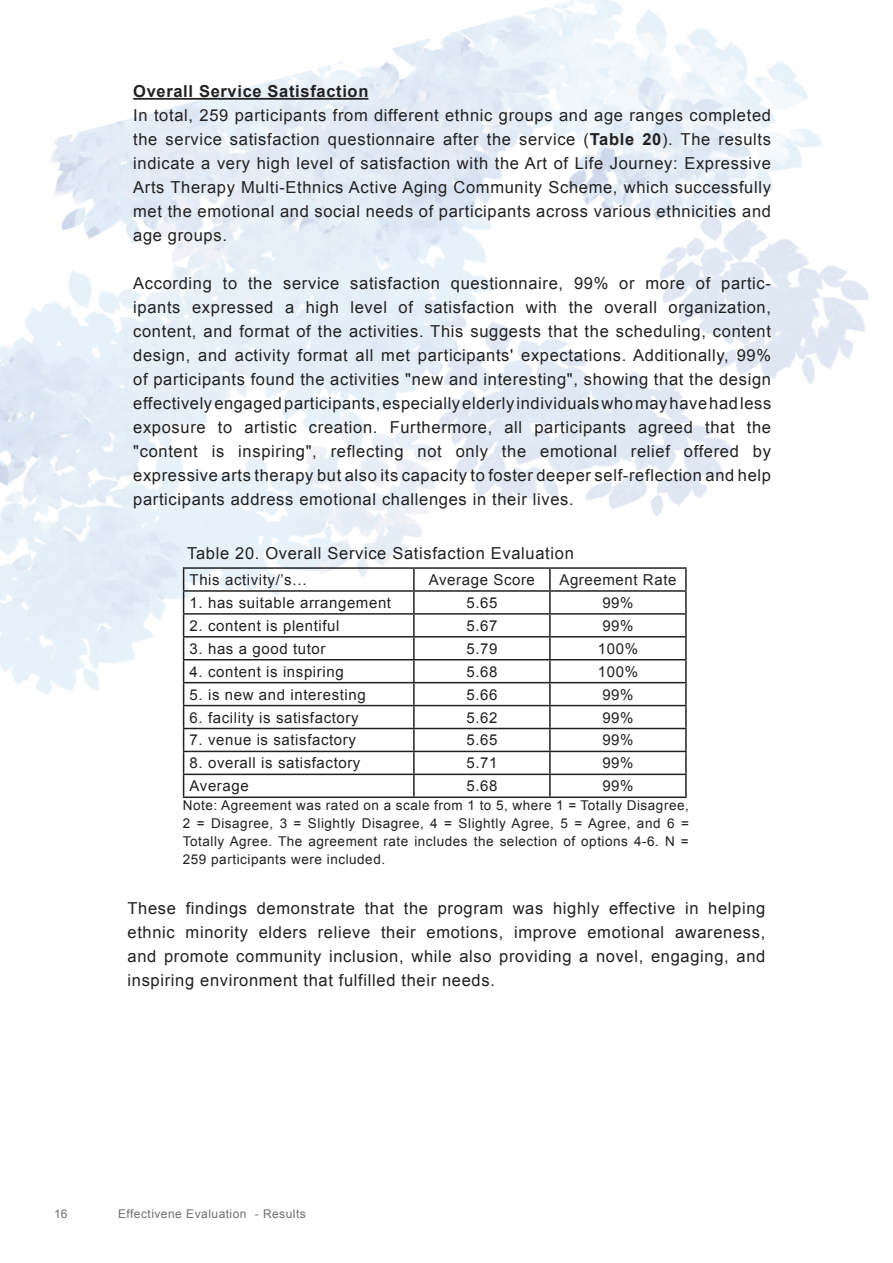
<style>
.page{position:relative;width:893px;height:1263px;background:#fff}
.page>*{position:absolute;margin:0;border:0;box-sizing:border-box;transform-origin:0 0}
.t1{font:16.5px/24px "Arial";letter-spacing:.04em;color:#222121;text-align:justify}
.t2{font:700 16.5px "Arial";letter-spacing:.04em;color:#222121}
.t3{font:15px "Arial";letter-spacing:.04em;color:#222121}
.t4{font:13.5px/18px "Arial";letter-spacing:.04em;color:#222121;text-align:justify}
.t5{font:12px "Arial";letter-spacing:.04em;color:#6e7072}
.s1{font-weight:700}
</style>
<div class="page">
<img style="left:0;top:0;width:869px;height:798px">
<hr style="left:133px;top:98px;width:235px;height:2px;background:#222121">
<hr style="left:183px;top:567px;width:231px;height:2px;background:#222121">
<hr style="left:414px;top:567px;width:136px;height:2px;background:#222121">
<hr style="left:413px;top:569px;width:2px;height:21px;background:#222121">
<hr style="left:550px;top:567px;width:137px;height:2px;background:#222121">
<hr style="left:549px;top:569px;width:2px;height:21px;background:#222121">
<hr style="left:685px;top:569px;width:2px;height:21px;background:#222121">
<hr style="left:183px;top:590px;width:231px;height:2px;background:#222121">
<hr style="left:414px;top:590px;width:136px;height:2px;background:#222121">
<hr style="left:413px;top:592px;width:2px;height:21px;background:#222121">
<hr style="left:550px;top:590px;width:137px;height:2px;background:#222121">
<hr style="left:549px;top:592px;width:2px;height:21px;background:#222121">
<hr style="left:685px;top:592px;width:2px;height:21px;background:#222121">
<hr style="left:183px;top:613px;width:231px;height:2px;background:#222121">
<hr style="left:414px;top:613px;width:136px;height:2px;background:#222121">
<hr style="left:413px;top:615px;width:2px;height:21px;background:#222121">
<hr style="left:550px;top:613px;width:137px;height:2px;background:#222121">
<hr style="left:549px;top:615px;width:2px;height:21px;background:#222121">
<hr style="left:685px;top:615px;width:2px;height:21px;background:#222121">
<hr style="left:183px;top:636px;width:231px;height:1px;background:#222121">
<hr style="left:414px;top:636px;width:136px;height:1px;background:#222121">
<hr style="left:413px;top:637px;width:2px;height:22px;background:#222121">
<hr style="left:550px;top:636px;width:137px;height:1px;background:#222121">
<hr style="left:549px;top:637px;width:2px;height:22px;background:#222121">
<hr style="left:685px;top:637px;width:2px;height:22px;background:#222121">
<hr style="left:183px;top:659px;width:231px;height:1px;background:#222121">
<hr style="left:414px;top:659px;width:136px;height:1px;background:#222121">
<hr style="left:413px;top:660px;width:2px;height:22px;background:#222121">
<hr style="left:550px;top:659px;width:137px;height:1px;background:#222121">
<hr style="left:549px;top:660px;width:2px;height:22px;background:#222121">
<hr style="left:685px;top:660px;width:2px;height:22px;background:#222121">
<hr style="left:183px;top:682px;width:231px;height:1px;background:#222121">
<hr style="left:414px;top:682px;width:136px;height:1px;background:#222121">
<hr style="left:413px;top:683px;width:2px;height:22px;background:#222121">
<hr style="left:550px;top:682px;width:137px;height:1px;background:#222121">
<hr style="left:549px;top:683px;width:2px;height:22px;background:#222121">
<hr style="left:685px;top:683px;width:2px;height:22px;background:#222121">
<hr style="left:183px;top:705px;width:231px;height:1px;background:#222121">
<hr style="left:414px;top:705px;width:136px;height:1px;background:#222121">
<hr style="left:413px;top:706px;width:2px;height:22px;background:#222121">
<hr style="left:550px;top:705px;width:137px;height:1px;background:#222121">
<hr style="left:549px;top:706px;width:2px;height:22px;background:#222121">
<hr style="left:685px;top:706px;width:2px;height:22px;background:#222121">
<hr style="left:183px;top:728px;width:231px;height:1px;background:#222121">
<hr style="left:414px;top:728px;width:136px;height:1px;background:#222121">
<hr style="left:413px;top:729px;width:2px;height:22px;background:#222121">
<hr style="left:550px;top:728px;width:137px;height:1px;background:#222121">
<hr style="left:549px;top:729px;width:2px;height:22px;background:#222121">
<hr style="left:685px;top:729px;width:2px;height:22px;background:#222121">
<hr style="left:183px;top:751px;width:231px;height:1px;background:#222121">
<hr style="left:414px;top:751px;width:136px;height:1px;background:#222121">
<hr style="left:413px;top:752px;width:2px;height:22px;background:#222121">
<hr style="left:550px;top:751px;width:137px;height:1px;background:#222121">
<hr style="left:549px;top:752px;width:2px;height:22px;background:#222121">
<hr style="left:685px;top:752px;width:2px;height:22px;background:#222121">
<hr style="left:183px;top:774px;width:231px;height:1px;background:#222121">
<svg style="left:183px;top:569px;width:1px;height:227px"></svg>
<hr style="left:414px;top:774px;width:136px;height:1px;background:#222121">
<hr style="left:413px;top:775px;width:2px;height:21px;background:#222121">
<hr style="left:550px;top:774px;width:137px;height:1px;background:#222121">
<hr style="left:549px;top:775px;width:2px;height:21px;background:#222121">
<hr style="left:685px;top:775px;width:2px;height:21px;background:#222121">
<hr style="left:183px;top:796px;width:231px;height:2px;background:#222121">
<hr style="left:414px;top:796px;width:136px;height:2px;background:#222121">
<hr style="left:550px;top:796px;width:137px;height:2px;background:#222121">
<p class="t2" style="left:133px;top:80px;width:237px">Overall Service Satisfaction</p>
<p class="t1" style="left:133px;top:103px;width:639px">In total, 259 participants from different ethnic groups and age ranges completed the service satisfaction questionnaire after the service (<span class="s1">Table 20</span>). The results indicate a very high level of satisfaction with the Art of Life Journey: Expressive Arts Therapy Multi-Ethnics Active Aging Community Scheme, which successfully met the emotional and social needs of participants across various ethnicities and age groups.</p>
<p class="t1" style="left:133px;top:271px;width:639px">According to the service satisfaction questionnaire, 99% or more of partic&shy;ipants expressed a high level of satisfaction with the overall organization, content, and format of the activities. This suggests that the scheduling, content design, and activity format all met participants' expectations. Additionally, 99% of participants found the activities "new and interesting", showing that the design effectively engaged participants, especially elderly individuals who may have had less exposure to artistic creation. Furthermore, all participants agreed that the "content is inspiring", reflecting not only the emotional relief offered by expressive arts therapy but also its capacity to foster deeper self-reflection and help participants address emotional challenges in their lives.</p>
<p class="t1" style="left:187px;top:541px;width:388px">Table 20. Overall Service Satisfaction Evaluation</p>
<p class="t3" style="left:190px;top:570px;width:119px">This activity/’s…</p>
<p class="t3" style="left:429px;top:570px;width:108px">Average Score</p>
<p class="t3" style="left:559px;top:570px;width:119px">Agreement Rate</p>
<p class="t3" style="left:190px;top:593px;width:203px">1. has suitable arrangement</p>
<p class="t3" style="left:466px;top:593px;width:32px">5.65</p>
<p class="t3" style="left:602px;top:593px;width:33px">99%</p>
<p class="t3" style="left:190px;top:616px;width:151px">2. content is plentiful</p>
<p class="t3" style="left:466px;top:616px;width:32px">5.67</p>
<p class="t3" style="left:602px;top:616px;width:33px">99%</p>
<p class="t3" style="left:190px;top:639px;width:137px">3. has a good tutor</p>
<p class="t3" style="left:466px;top:639px;width:32px">5.79</p>
<p class="t3" style="left:598px;top:639px;width:42px">100%</p>
<p class="t3" style="left:190px;top:661px;width:156px">4. content is inspiring</p>
<p class="t3" style="left:466px;top:661px;width:32px">5.68</p>
<p class="t3" style="left:598px;top:661px;width:42px">100%</p>
<p class="t3" style="left:190px;top:684px;width:178px">5. is new and interesting</p>
<p class="t3" style="left:466px;top:684px;width:32px">5.66</p>
<p class="t3" style="left:602px;top:684px;width:33px">99%</p>
<p class="t3" style="left:190px;top:707px;width:170px">6. facility is satisfactory</p>
<p class="t3" style="left:466px;top:707px;width:32px">5.62</p>
<p class="t3" style="left:602px;top:707px;width:33px">99%</p>
<p class="t3" style="left:190px;top:730px;width:168px">7. venue is satisfactory</p>
<p class="t3" style="left:466px;top:730px;width:32px">5.65</p>
<p class="t3" style="left:602px;top:730px;width:33px">99%</p>
<p class="t3" style="left:190px;top:753px;width:172px">8. overall is satisfactory</p>
<p class="t3" style="left:466px;top:753px;width:32px">5.71</p>
<p class="t3" style="left:602px;top:753px;width:33px">99%</p>
<p class="t3" style="left:190px;top:776px;width:61px">Average</p>
<p class="t3" style="left:466px;top:776px;width:32px">5.68</p>
<p class="t3" style="left:602px;top:776px;width:33px">99%</p>
<p class="t4" style="left:183px;top:796px;width:507px">Note: Agreement was rated on a scale from 1 to 5, where 1 = Totally Disagree, 2 = Disagree, 3 = Slightly Disagree, 4 = Slightly Agree, 5 = Agree, and 6 = Totally Agree. The agreement rate includes the selection of options 4-6. N = 259 participants were included.</p>
<p class="t1" style="left:128px;top:896px;width:639px">These findings demonstrate that the program was highly effective in helping ethnic minority elders relieve their emotions, improve emotional awareness, and promote community inclusion, while also providing a novel, engaging, and inspiring environment that fulfilled their needs.</p>
<p class="t5" style="left:54px;top:1205px;width:15px">16</p>
<p class="t5" style="left:118px;top:1205px;width:189px">Effectivene Evaluation - Results</p>
</div>
